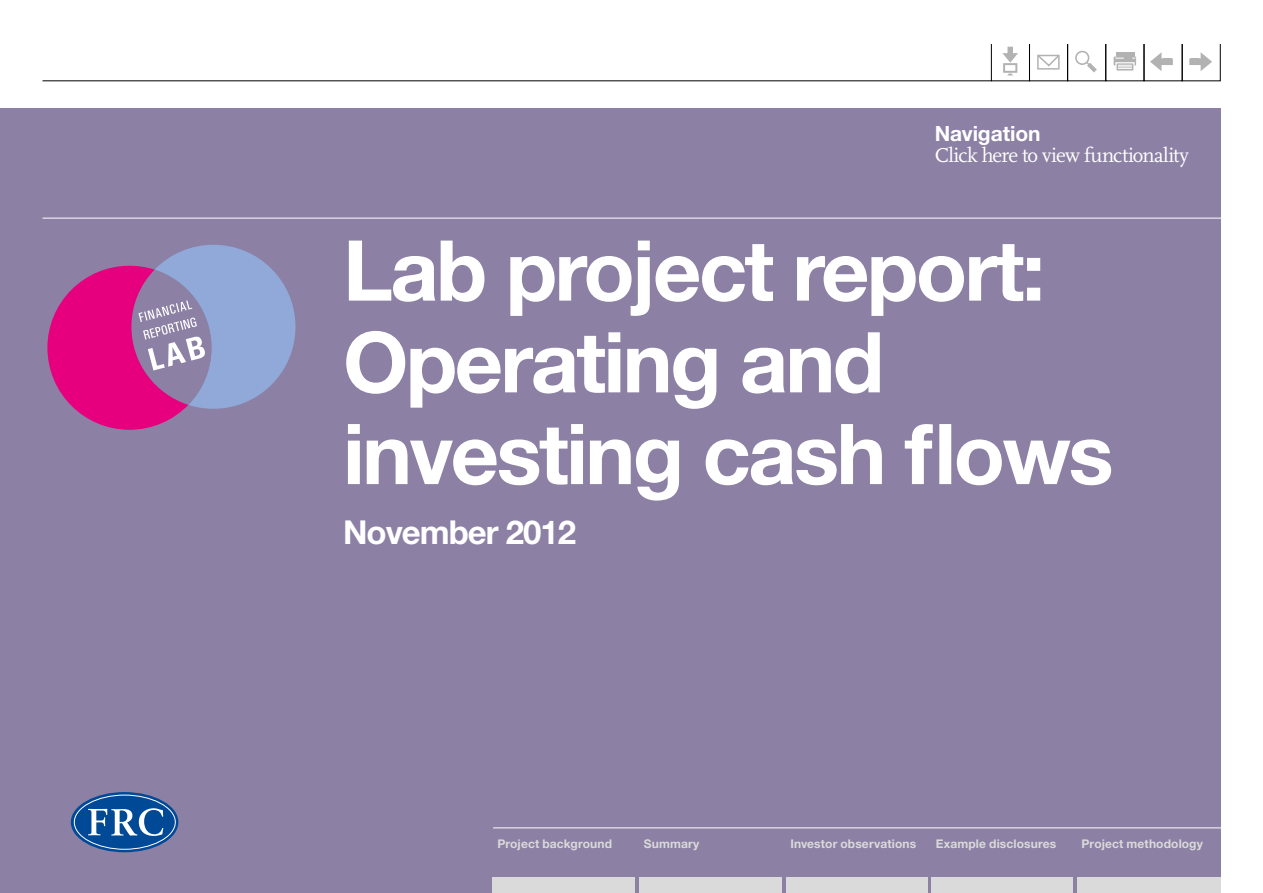
<style>
.page{position:relative;width:1263px;height:893px;background:#fff}
.page>*{position:absolute;margin:0;border:0;box-sizing:border-box;transform-origin:0 0}
.t1{font:700 84.15px/91.8px "Helvetica Neue LT Std";letter-spacing:-.03em;color:#fff}
.t2{font:700 33px "Helvetica Neue LT Std";letter-spacing:-.03em;color:#fff}
.t3{font:21px "Scala";letter-spacing:-.03em;color:#fff}
.t4{font:700 21px "Helvetica Neue LT Std";letter-spacing:-.005em;color:#fff}
.t5{font:700 12px "Helvetica Neue LT Std";letter-spacing:.01em;color:#dadada}
</style>
<div class="page">
<div style="left:0;top:108px;width:1220px;height:785px;background:#8c80a4"></div>
<hr style="left:43px;top:81px;width:948px;height:1px;background:#000">
<hr style="left:43px;top:218px;width:1189px;height:1px;background:#fff">
<hr style="left:493px;top:827px;width:770px;height:1px;background:#fff">
<div style="left:1182px;top:43px;width:38px;height:38px;border:1px solid #000"></div>
<div style="left:1067px;top:43px;width:39px;height:38px;border:1px solid #000"></div>
<div style="left:1144px;top:43px;width:38px;height:38px;border:1px solid #000"></div>
<div style="left:1029px;top:43px;width:39px;height:38px;border:1px solid #000"></div>
<div style="left:991px;top:43px;width:39px;height:38px;border:1px solid #000"></div>
<div style="left:639px;top:877px;width:143px;height:16px;background:#dadada"></div>
<div style="left:492px;top:877px;width:142px;height:16px;background:#dadada"></div>
<div style="left:786px;top:877px;width:141px;height:16px;background:#dadada"></div>
<div style="left:931px;top:877px;width:142px;height:16px;background:#dadada"></div>
<div style="left:1077px;top:877px;width:143px;height:16px;background:#dadada"></div>
<svg style="left:1189px;top:52px;width:23px;height:19px"></svg>
<svg style="left:1150px;top:52px;width:23px;height:19px"></svg>
<svg style="left:1075px;top:51px;width:22px;height:21px"></svg>
<div style="left:1112px;top:55px;width:25px;height:12px;background:#b3b2b2;border:2px solid #fff"></div>
<svg style="left:1115px;top:62px;width:19px;height:9px"></svg>
<svg style="left:1116px;top:53px;width:18px;height:8px"></svg>
<svg style="left:1118px;top:65px;width:14px;height:4px"></svg>
<div style="left:1037px;top:55px;width:22px;height:15px;border:1px solid #b3b2b2"></div>
<svg style="left:1037px;top:54px;width:23px;height:14px"></svg>
<div style="left:946px;top:33px;width:281px;height:11px;background:#fff"></div>
<svg style="left:47px;top:245px;width:248px;height:185px"></svg>
<svg style="left:1002px;top:47px;width:16px;height:28px"></svg>
<svg style="left:71px;top:792px;width:107px;height:60px;fill:#004996"></svg>
<svg style="left:88px;top:808px;width:75px;height:28px"></svg>
<div style="left:74px;top:795px;width:102px;height:54px;border:1px solid #fff;border-radius:50%"></div>
<h3 class="t4" style="left:935px;top:121px;width:107px">Navigation</h3>
<h3 class="t3" style="left:935px;top:144px;width:256px">Click here to view functionality</h3>
<h1 class="t1" style="left:343px;top:223px;width:772px">Lab project report:<br>Operating and investing cash flows</h1>
<h2 class="t2" style="left:343px;top:512px;width:235px">November 2012</h2>
<p class="t5" style="left:497px;top:836px;width:116px">Project background</p>
<p class="t5" style="left:644px;top:836px;width:57px">Summary</p>
<p class="t5" style="left:790px;top:836px;width:127px">Investor observations</p>
<p class="t5" style="left:936px;top:836px;width:122px">Example disclosures</p>
<p class="t5" style="left:1081px;top:836px;width:123px">Project methodology</p>
</div>
